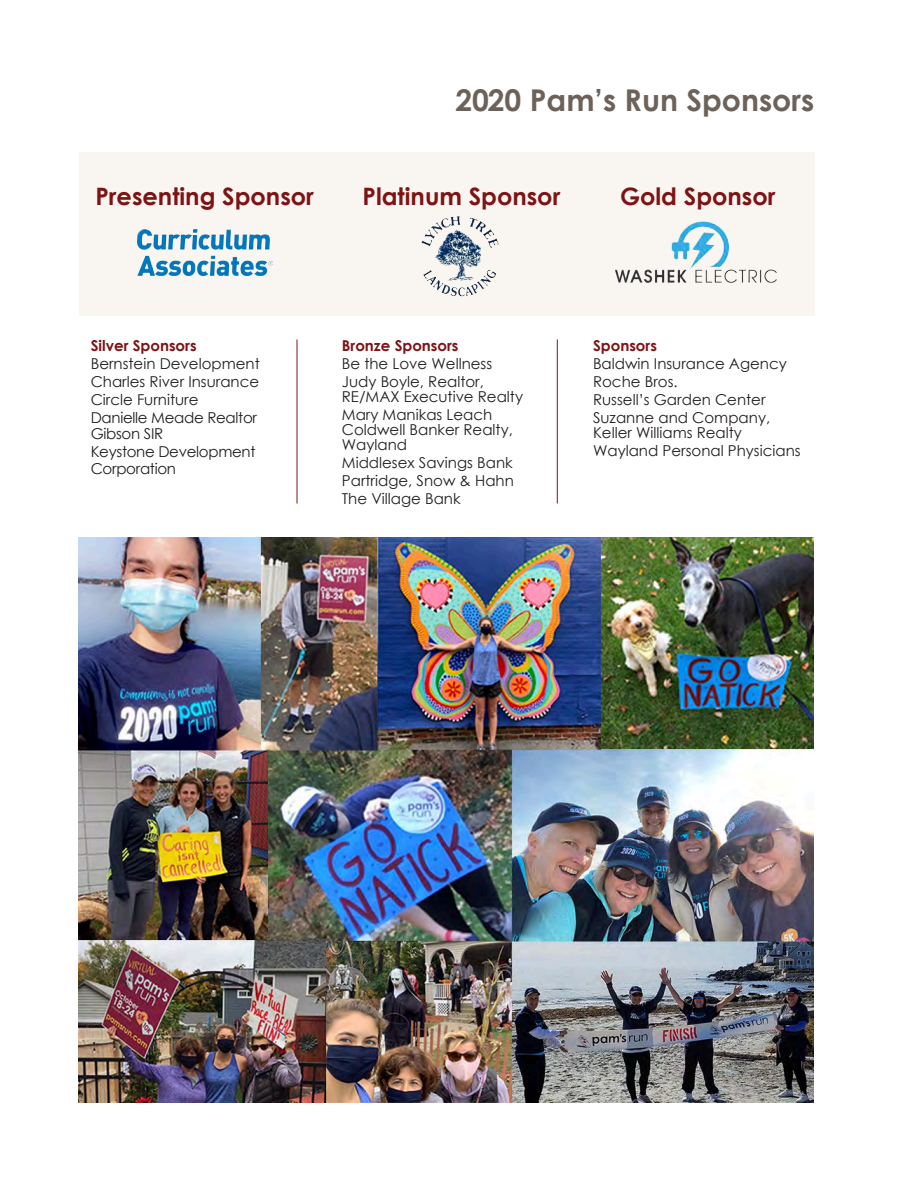
<style>
.page{position:relative;width:918px;height:1188px;background:#fff}
.page>*{position:absolute;margin:0;border:0;box-sizing:border-box;transform-origin:0 0}
.t1{font:700 30px "Century Gothic";color:#6c625a}
.t2{font:700 24px "Century Gothic";color:#7e1315}
.t3{font:15px/15px "Century Gothic";color:#231f20}
.t4{font:15px "Century Gothic";letter-spacing:-.02em;color:#231f20}
.t5{font:700 15px "Century Gothic";color:#7e1315}
</style>
<div class="page">
<div style="left:79px;top:152px;width:735px;height:163px;background:#f9f5f1"></div>
<img style="left:79px;top:538px;width:735px;height:564px">
<hr style="left:297px;top:340px;width:1px;height:164px;background:#7e1315">
<hr style="left:557px;top:340px;width:1px;height:164px;background:#7e1315">
<img style="left:421px;top:216px;width:78px;height:81px">
<img style="left:137px;top:230px;width:135px;height:45px">
<img style="left:615px;top:221px;width:162px;height:62px">
<p class="t1" style="left:455px;top:77px;width:360px">2020 Pam’s Run Sponsors</p>
<p class="t2" style="left:96px;top:178px;width:220px">Presenting Sponsor</p>
<p class="t2" style="left:363px;top:178px;width:199px">Platinum Sponsor</p>
<p class="t2" style="left:620px;top:178px;width:157px">Gold Sponsor</p>
<p class="t5" style="left:91px;top:334px;width:107px">Silver Sponsors</p>
<p class="t3" style="left:91px;top:356px;width:171px">Bernstein Development</p>
<p class="t3" style="left:91px;top:374px;width:170px">Charles River Insurance</p>
<p class="t3" style="left:91px;top:392px;width:109px">Circle Furniture</p>
<p class="t4" style="left:91px;top:407px;width:168px">Danielle Meade Realtor</p>
<p class="t4" style="left:91px;top:423px;width:74px">Gibson SIR</p>
<p class="t4" style="left:91px;top:441px;width:166px">Keystone Development</p>
<p class="t4" style="left:91px;top:458px;width:87px">Corporation</p>
<p class="t5" style="left:342px;top:334px;width:118px">Bronze Sponsors</p>
<p class="t3" style="left:342px;top:356px;width:152px">Be the Love Wellness</p>
<p class="t3" style="left:342px;top:374px;width:144px">Judy Boyle, Realtor,</p>
<p class="t3" style="left:342px;top:389px;width:183px">RE/MAX Executive Realty</p>
<p class="t3" style="left:342px;top:407px;width:152px">Mary Manikas Leach</p>
<p class="t3" style="left:342px;top:422px;width:173px">Coldwell Banker Realty,<br>Wayland</p>
<p class="t3" style="left:342px;top:455px;width:172px">Middlesex Savings Bank</p>
<p class="t3" style="left:342px;top:473px;width:174px">Partridge, Snow &amp; Hahn</p>
<p class="t3" style="left:342px;top:491px;width:120px">The Village Bank</p>
<p class="t5" style="left:593px;top:334px;width:65px">Sponsors</p>
<p class="t3" style="left:593px;top:356px;width:195px">Baldwin Insurance Agency</p>
<p class="t3" style="left:593px;top:374px;width:86px">Roche Bros.</p>
<p class="t3" style="left:593px;top:392px;width:174px">Russell’s Garden Center</p>
<p class="t3" style="left:593px;top:410px;width:179px">Suzanne and Company,</p>
<p class="t3" style="left:593px;top:425px;width:150px">Keller Williams Realty</p>
<p class="t3" style="left:593px;top:443px;width:209px">Wayland Personal Physicians</p>
</div>
